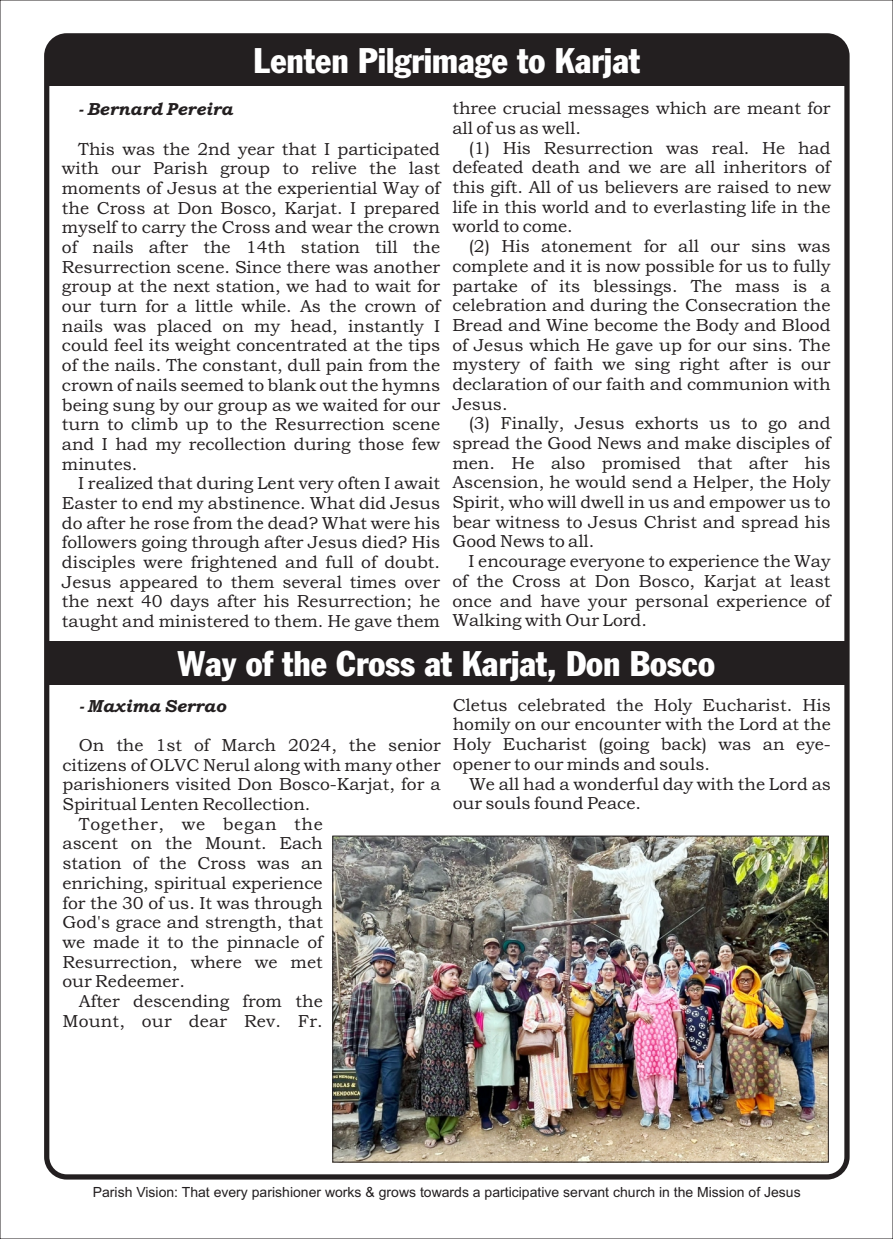
<style>
.page{position:relative;width:893px;height:1239px;background:#fff}
.page>*{position:absolute;margin:0;border:0;box-sizing:border-box;transform-origin:0 0}
.t1{font:35px "Franklin Gothic Condensed";color:#fff}
.t2{font:17.5px/19.6px "Bookman Old Style";color:#231f20;text-align:justify}
.t3{font:italic 700 17.5px "Bookman Old Style";color:#231f20}
.t4{font:17.5px "Bookman Old Style";letter-spacing:.04em;color:#231f20}
.t5{font:14px "Arial";color:#231f20}
</style>
<div class="page">
<div style="left:47px;top:36px;width:799px;height:50px;background:#231f20"></div>
<div style="left:44px;top:33px;width:805px;height:1147px;border:5px solid #231f20;border-radius:20px"></div>
<div style="left:48px;top:641px;width:797px;height:44px;background:#231f20"></div>
<img style="left:334px;top:838px;width:492px;height:323px">
<div style="left:332px;top:836px;width:496px;height:327px;border:1px solid #231f20"></div>
<h1 class="t1" style="left:253px;top:47px;width:388px">Lenten Pilgrimage to Karjat</h1>
<p class="t2" style="left:452px;top:100px;width:379px">three crucial messages which are meant for all of us as well.</p>
<p class="t2" style="left:452px;top:140px;width:380px;text-indent:16px">(1) His Resurrection was real. He had defeated death and we are all inheritors of this gift. All of us believers are raised to new life in this world and to everlasting life in the world to come.</p>
<p class="t2" style="left:452px;top:238px;width:380px;text-indent:16px">(2) His atonement for all our sins was complete and it is now possible for us to fully partake of its blessings. The mass is a celebration and during the Consecration the Bread and Wine become the Body and Blood of Jesus which He gave up for our sins. The mystery of faith we sing right after is our declaration of our faith and communion with Jesus.</p>
<p class="t2" style="left:452px;top:415px;width:380px;text-indent:16px">(3) Finally, Jesus exhorts us to go and spread the Good News and make disciples of men. He also promised that after his Ascension, he would send a Helper, the Holy Spirit, who will dwell in us and empower us to bear witness to Jesus Christ and spread his Good News to all.</p>
<p class="t2" style="left:452px;top:553px;width:380px;text-indent:16px">I encourage everyone to experience the Way of the Cross at Don Bosco, Karjat at least once and have your personal experience of Walking with Our Lord.</p>
<p class="t3" style="left:78px;top:103px;width:156px">- Bernard Pereira</p>
<p class="t2" style="left:62px;top:140px;width:380px;text-indent:16px">This was the 2nd year that I participated with our Parish group to relive the last moments of Jesus at the experiential Way of the Cross at Don Bosco, Karjat. I prepared myself to carry the Cross and wear the crown of nails after the 14th station till the Resurrection scene. Since there was another group at the next station, we had to wait for our turn for a little while. As the crown of nails was placed on my head, instantly I could feel its weight concentrated at the tips of the nails. The constant, dull pain from the crown of nails seemed to blank out the hymns being sung by our group as we waited for our turn to climb up to the Resurrection scene and I had my recollection during those few minutes.</p>
<p class="t2" style="left:62px;top:475px;width:380px;text-indent:16px">I realized that during Lent very often I await Easter to end my abstinence. What did Jesus do after he rose from the dead? What were his followers going through after Jesus died? His disciples were frightened and full of doubt.<br>Jesus appeared to them several times over the next 40 days after his Resurrection; he taught and ministered to them. He gave them</p>
<h1 class="t1" style="left:177px;top:650px;width:539px">Way of the Cross at Karjat, Don Bosco</h1>
<p class="t2" style="left:452px;top:697px;width:380px">Cletus celebrated the Holy Eucharist. His homily on our encounter with the Lord at the Holy Eucharist (going back) was an eye&shy;opener to our minds and souls.</p>
<p class="t2" style="left:452px;top:775px;width:380px;text-indent:16px">We all had a wonderful day with the Lord as our souls found Peace.</p>
<p class="t3" style="left:79px;top:699px;width:149px">- Maxima Serrao</p>
<p class="t2" style="left:79px;top:737px;width:363px">On the 1st of March 2024, the senior</p>
<p class="t2" style="left:62px;top:757px;width:379px">citizens of OLVC Nerul along with many other</p>
<p class="t2" style="left:62px;top:776px;width:380px">parishioners visited Don Bosco-Karjat, for a</p>
<p class="t2" style="left:62px;top:796px;width:249px">Spiritual Lenten Recollection.</p>
<p class="t4" style="left:79px;top:817px;width:245px">Together, we began the</p>
<p class="t2" style="left:62px;top:835px;width:262px">ascent on the Mount. Each</p>
<p class="t2" style="left:62px;top:855px;width:262px">station of the Cross was an</p>
<p class="t2" style="left:62px;top:875px;width:262px">enriching, spiritual experience</p>
<p class="t2" style="left:62px;top:894px;width:262px">for the 30 of us. It was through</p>
<p class="t2" style="left:62px;top:914px;width:262px">God's grace and strength, that</p>
<p class="t2" style="left:62px;top:934px;width:262px">we made it to the pinnacle of</p>
<p class="t2" style="left:62px;top:953px;width:262px">Resurrection, where we met</p>
<p class="t2" style="left:62px;top:973px;width:124px">our Redeemer.</p>
<p class="t2" style="left:79px;top:993px;width:245px">After descending from the</p>
<p class="t2" style="left:62px;top:1012px;width:262px">Mount, our dear Rev. Fr.</p>
<p class="t5" style="left:93px;top:1187px;width:709px">Parish Vision: That every parishioner works &amp; grows towards a participative servant church in the Mission of Jesus</p>
</div>
